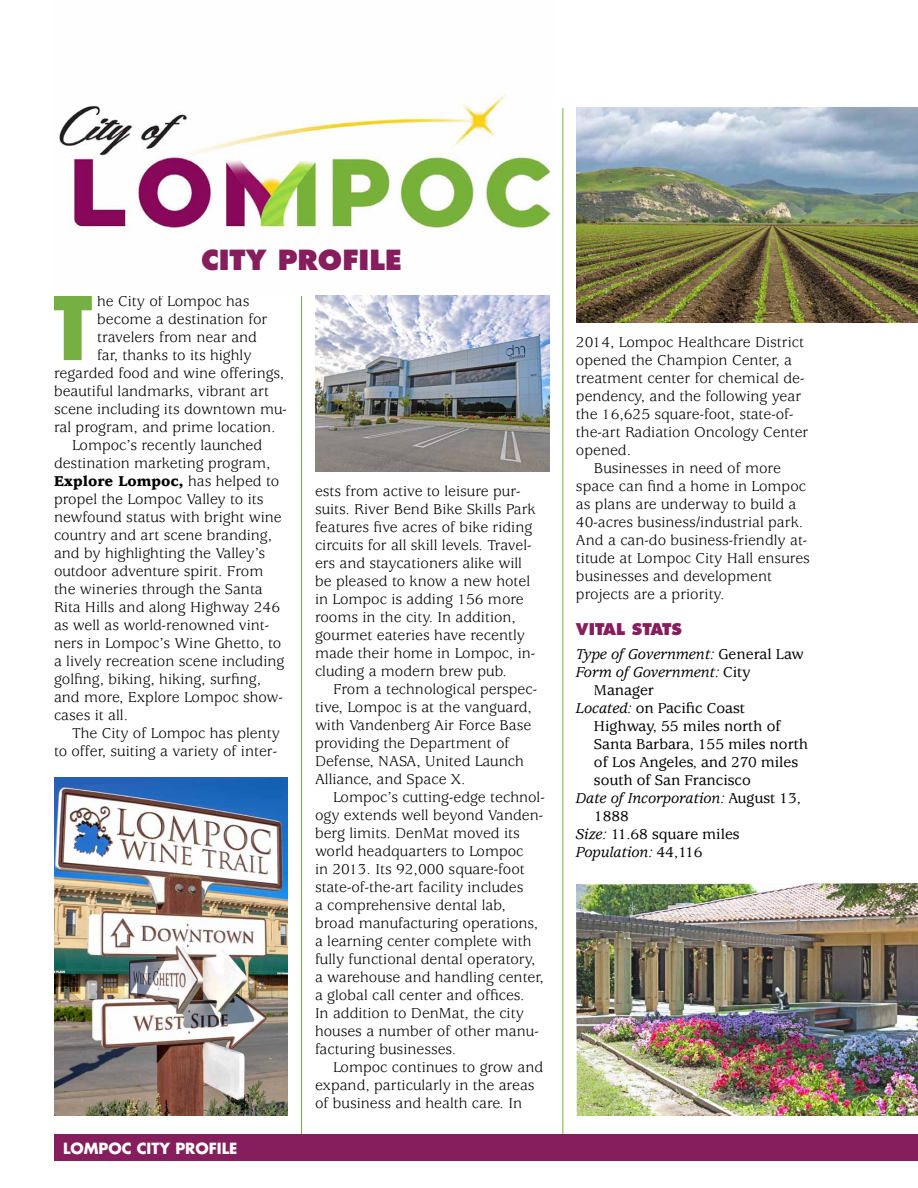
<style>
.page{position:relative;width:918px;height:1188px;background:#fff}
.page>*{position:absolute;margin:0;border:0;box-sizing:border-box;transform-origin:0 0}
.t1{font:800 condensed 87.3px "Futura";color:#77b042}
.t2{font:800 27px "Futura";color:#861d5c}
.t3{font:15.75px/18px "Usherwood";color:#000}
.t4{font:500 15.75px "Usherwood";color:#000}
.t5{font:italic 500 15.75px "Usherwood";color:#000}
.t6{font:900 15.75px "Usherwood";color:#000}
.t7{font:800 15.75px "Futura";color:#861d5c}
.t8{font:700 15px "Futura";color:#fff}
.s1{font-weight:400}
.s2{font-style:normal}
.s3{font-style:italic}
</style>
<div class="page">
<hr style="left:301px;top:108px;width:1px;height:1026px;background:#77b042">
<hr style="left:562px;top:108px;width:1px;height:1026px;background:#77b042">
<div style="left:54px;top:1134px;width:864px;height:27px;background:#861d5c"></div>
<img style="left:59px;top:94px;width:494px;height:201px">
<img style="left:54px;top:778px;width:234px;height:338px">
<img style="left:576px;top:107px;width:342px;height:215px">
<img style="left:315px;top:295px;width:234px;height:176px">
<img style="left:576px;top:884px;width:342px;height:232px">
<h2 class="t2" style="left:201px;top:243px;width:202px">CITY PROFILE</h2>
<h1 class="t1" style="left:52px;top:272px;width:43px">T</h1>
<p class="t3" style="left:97px;top:293px;width:154px">he City of Lompoc has</p>
<p class="t3" style="left:97px;top:311px;width:172px">become a destination for</p>
<p class="t3" style="left:97px;top:329px;width:161px">travelers from near and</p>
<p class="t3" style="left:97px;top:347px;width:156px">far, thanks to its highly</p>
<p class="t3" style="left:54px;top:365px;width:232px">regarded food and wine offerings,</p>
<p class="t3" style="left:54px;top:383px;width:216px">beautiful landmarks, vibrant art</p>
<p class="t3" style="left:54px;top:401px;width:235px">scene including its downtown mu-</p>
<p class="t3" style="left:54px;top:419px;width:223px">ral program, and prime location.</p>
<p class="t3" style="left:72px;top:437px;width:192px">Lompoc’s recently launched</p>
<p class="t3" style="left:54px;top:455px;width:218px">destination marketing program,</p>
<p class="t6" style="left:54px;top:472px;width:227px">Explore Lompoc, <span class="s1">has helped to</span></p>
<p class="t3" style="left:54px;top:491px;width:211px">propel the Lompoc Valley to its</p>
<p class="t3" style="left:54px;top:509px;width:229px">newfound status with bright wine</p>
<p class="t3" style="left:54px;top:527px;width:220px">country and art scene branding,</p>
<p class="t3" style="left:54px;top:545px;width:213px">and by highlighting the Valley’s</p>
<p class="t3" style="left:54px;top:563px;width:211px">outdoor adventure spirit. From</p>
<p class="t3" style="left:54px;top:581px;width:210px">the wineries through the Santa</p>
<p class="t3" style="left:54px;top:599px;width:228px">Rita Hills and along Highway 246</p>
<p class="t3" style="left:54px;top:617px;width:217px">as well as world-renowned vint-</p>
<p class="t3" style="left:54px;top:635px;width:229px">ners in Lompoc’s Wine Ghetto, to</p>
<p class="t3" style="left:54px;top:653px;width:232px">a lively recreation scene including</p>
<p class="t3" style="left:54px;top:671px;width:209px">golfing, biking, hiking, surfing,</p>
<p class="t3" style="left:54px;top:689px;width:230px">and more, Explore Lompoc show-</p>
<p class="t3" style="left:54px;top:707px;width:76px">cases it all.</p>
<p class="t3" style="left:72px;top:725px;width:210px">The City of Lompoc has plenty</p>
<p class="t3" style="left:54px;top:743px;width:225px">to offer, suiting a variety of inter-</p>
<p class="t8" style="left:63px;top:1137px;width:176px">LOMPOC CITY PROFILE</p>
<p class="t3" style="left:315px;top:482px;width:222px">ests from active to leisure pur&shy;suits. River Bend Bike Skills Park features five acres of bike riding circuits for all skill levels. Travel&shy;ers and staycationers alike will be pleased to know a new hotel in Lompoc is adding 156 more rooms in the city. In addition, gourmet eateries have recently made their home in Lompoc, in&shy;cluding a modern brew pub.</p>
<p class="t3" style="left:315px;top:680px;width:224px;text-indent:18px">From a technological perspec&shy;tive, Lompoc is at the vanguard, with Vandenberg Air Force Base providing the Department of<br>Defense, NASA, United Launch<br>Alliance, and Space X.</p>
<p class="t3" style="left:315px;top:788px;width:231px;text-indent:18px">Lompoc’s cutting-edge technol&shy;ogy extends well beyond Vanden&shy;berg limits. DenMat moved its world headquarters to Lompoc<br>in 2013. Its 92,000 square-foot state-of-the-art facility includes<br>a comprehensive dental lab, broad manufacturing operations, a learning center complete with fully functional dental operatory, a warehouse and handling center, a global call center and offices.<br>In addition to DenMat, the city houses a number of other manu&shy;facturing businesses.</p>
<p class="t3" style="left:315px;top:1058px;width:230px;text-indent:18px">Lompoc continues to grow and expand, particularly in the areas of business and health care. In</p>
<p class="t3" style="left:576px;top:333px;width:230px">2014, Lompoc Healthcare District</p>
<p class="t3" style="left:576px;top:351px;width:218px">opened the Champion Center, a</p>
<p class="t3" style="left:576px;top:369px;width:230px">treatment center for chemical de-</p>
<p class="t3" style="left:576px;top:387px;width:227px">pendency, and the following year</p>
<p class="t3" style="left:576px;top:405px;width:219px">the 16,625 square-foot, state-of-</p>
<p class="t3" style="left:576px;top:423px;width:234px">the-art Radiation Oncology Center</p>
<p class="t3" style="left:576px;top:441px;width:57px">opened.</p>
<p class="t3" style="left:594px;top:459px;width:188px">Businesses in need of more</p>
<p class="t3" style="left:576px;top:477px;width:232px">space can find a home in Lompoc</p>
<p class="t3" style="left:576px;top:495px;width:222px">as plans are underway to build a</p>
<p class="t3" style="left:576px;top:513px;width:229px">40-acres business/industrial park.</p>
<p class="t3" style="left:576px;top:531px;width:233px">And a can-do business-friendly at-</p>
<p class="t3" style="left:576px;top:549px;width:235px">titude at Lompoc City Hall ensures</p>
<p class="t3" style="left:576px;top:567px;width:198px">businesses and development</p>
<p class="t3" style="left:576px;top:585px;width:150px">projects are a priority.</p>
<p class="t7" style="left:576px;top:619px;width:107px">VITAL STATS</p>
<p class="t5" style="left:576px;top:645px;width:229px">Type of Government: <span class="s2">General Law</span></p>
<p class="t5" style="left:576px;top:663px;width:176px">Form of Government: <span class="s2">City</span></p>
<p class="t4" style="left:594px;top:681px;width:62px">Manager</p>
<p class="t4" style="left:576px;top:699px;width:170px"><span class="s3">Located:</span> on Pacific Coast</p>
<p class="t4" style="left:594px;top:717px;width:188px">Highway, 55 miles north of</p>
<p class="t4" style="left:594px;top:735px;width:216px">Santa Barbara, 155 miles north</p>
<p class="t4" style="left:594px;top:753px;width:206px">of Los Angeles, and 270 miles</p>
<p class="t4" style="left:594px;top:771px;width:158px">south of San Francisco</p>
<p class="t5" style="left:576px;top:789px;width:226px">Date of Incorporation: <span class="s2">August 13,</span></p>
<p class="t4" style="left:594px;top:807px;width:37px">1888</p>
<p class="t4" style="left:576px;top:825px;width:165px"><span class="s3">Size:</span> 11.68 square miles</p>
<p class="t5" style="left:576px;top:843px;width:128px">Population: <span class="s2">44,116</span></p>
</div>
